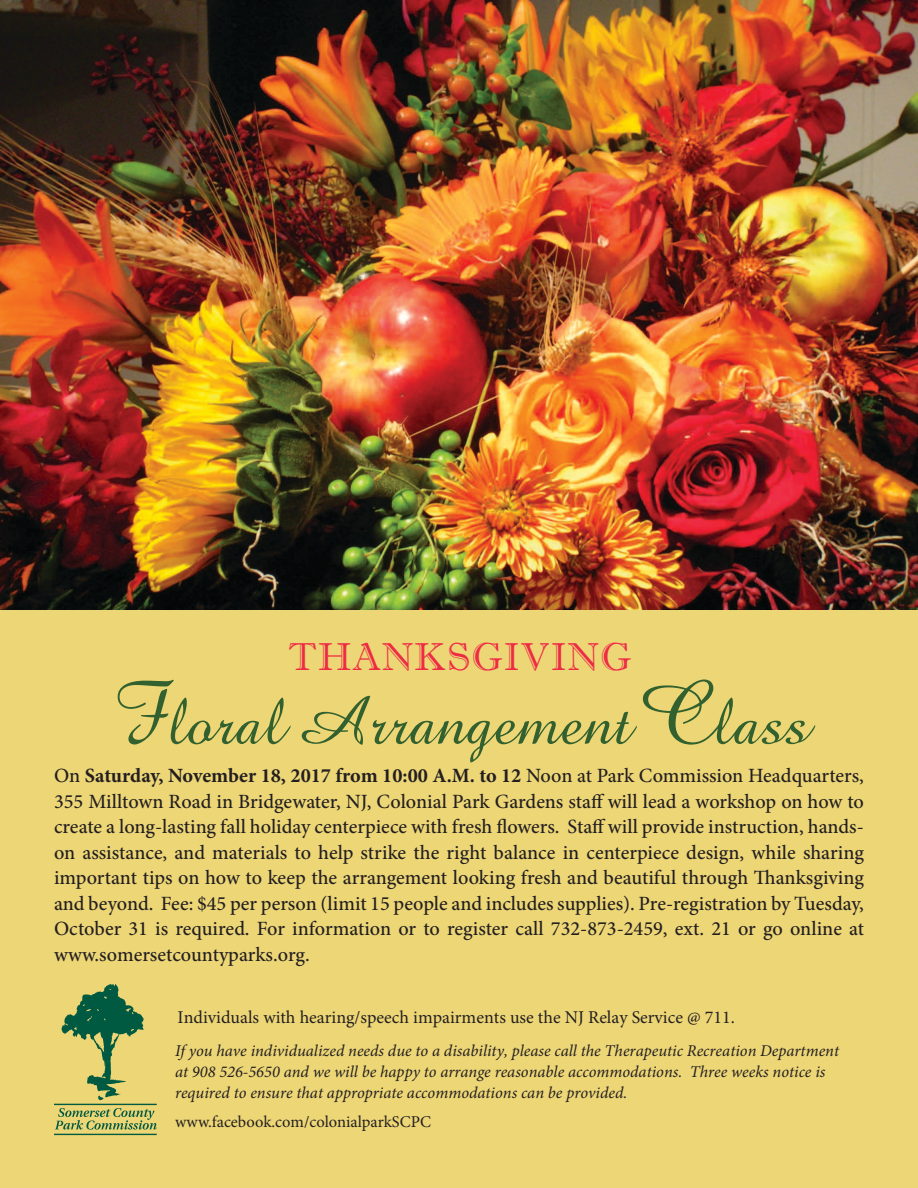
<style>
.page{position:relative;width:918px;height:1188px;background:#fff}
.page>*{position:absolute;margin:0;border:0;box-sizing:border-box;transform-origin:0 0}
.t1{font:66px "Amazone BT";color:#32602e}
.t2{font:39px "Imprint MT Shadow";letter-spacing:.03em;color:#ee2b45}
.t3{font:500 20.25px/25.5px "Minion Pro";color:#231f20;text-align:justify}
.t4{font:18px "Minion Pro";color:#231f20}
.t5{font:italic 16.5px/21px "Minion Pro";color:#231f20}
.Body_Text{font:16.5px "Minion Pro";color:#231f20}
.s1{font-size:90px}
.s2{font-size:69px}
.s3{font-weight:700}
</style>
<div class="page">
<div style="left:0;top:588px;width:918px;height:600px;background:#edd676"></div>
<img style="left:0;top:0;width:918px;height:609px">
<svg style="left:55px;top:1108px;width:102px;height:22px"></svg>
<hr style="left:54px;top:1104px;width:103px;height:1px;background:#005941">
<hr style="left:54px;top:1134px;width:103px;height:1px;background:#005941">
<svg style="left:61px;top:984px;width:83px;height:116px"></svg>
<p class="t2" style="left:288px;top:634px;width:344px">THANKSGIVING</p>
<p class="t1" style="left:111px;top:684px;width:700px"><span class="s1">F</span>loral<span class="s2">A</span>rrangement<span class="s1">C</span>lass</p>
<p class="t3" style="left:54px;top:763px;width:812px">On <span class="s3">Saturday, November 18, 2017 from 10:00 A.M. to 12</span> Noon at Park Commission Headquarters, 355 Milltown Road in Bridgewater, NJ, Colonial Park Gardens staff will lead a workshop on how to create a long-lasting fall holiday centerpiece with fresh flowers. Staff will provide instruction, hands&shy;on assistance, and materials to help strike the right balance in centerpiece design, while sharing important tips on how to keep the arrangement looking fresh and beautiful through Thanksgiving and beyond. Fee: $45 per person (limit 15 people and includes supplies). Pre-registration by Tuesday, October 31 is required. For information or to register call 732-873-2459, ext. 21 or go online at www.somersetcountyparks.org.</p>
<p class="t4" style="left:178px;top:1005px;width:559px">Individuals with hearing/speech impairments use the NJ Relay Service @ 711.</p>
<p class="t5" style="left:175px;top:1041px;width:666px">If you have individualized needs due to a disability, please call the Therapeutic Recreation Department at 908 526-5650 and we will be happy to arrange reasonable accommodations. Three weeks notice is required to ensure that appropriate accommodations can be provided.</p>
<p class="Body_Text" style="left:175px;top:1111px;width:258px">www.facebook.com/colonialparkSCPC</p>
</div>
